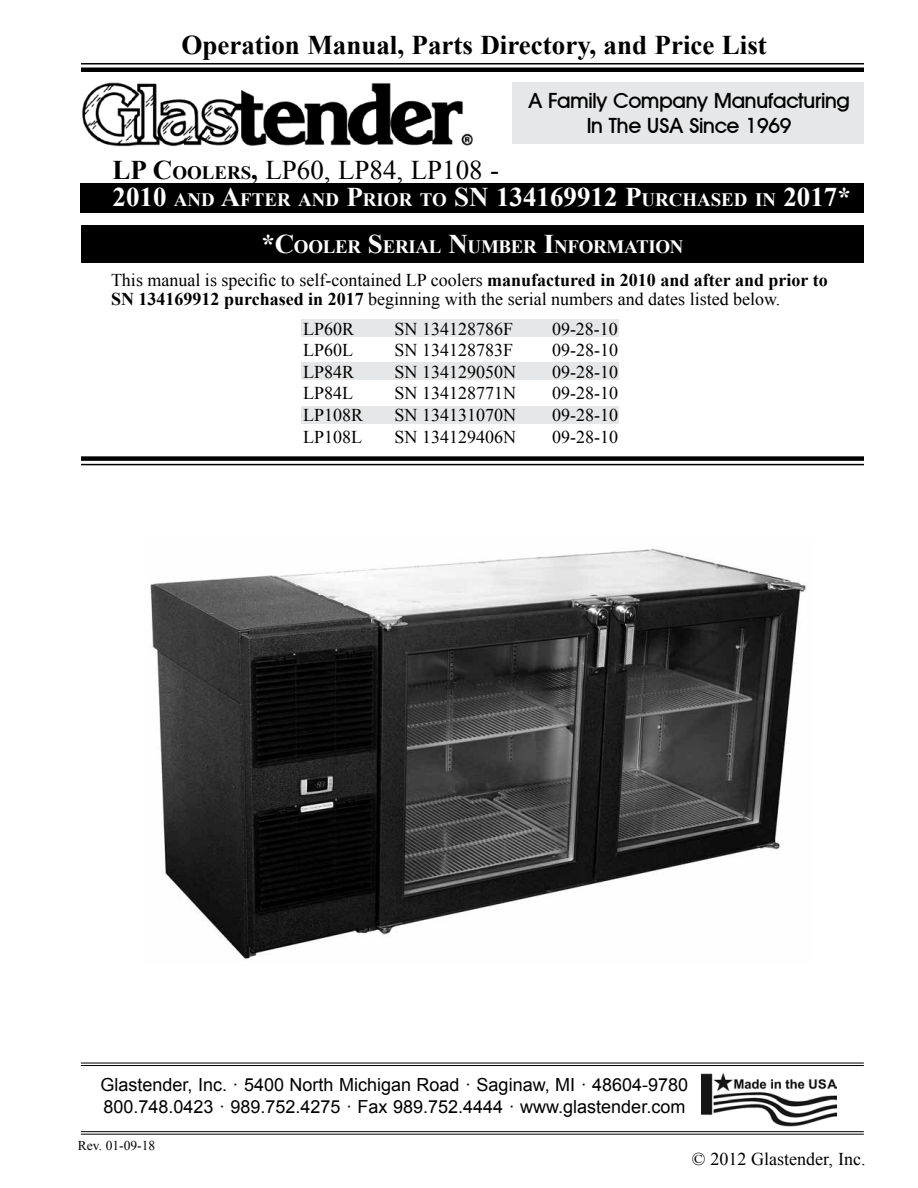
<style>
.page{position:relative;width:918px;height:1188px;background:#fff}
.page>*{position:absolute;margin:0;border:0;box-sizing:border-box;transform-origin:0 0}
.t1{font:700 27px "Times New Roman";color:#000}
.t2{font:27px "Times New Roman";color:#000}
.t3{font:21px/25.2px "Avantage Medium Normal";color:#000;text-align:center}
.t4{font:700 18.9px "Times New Roman";letter-spacing:-.015em;color:#fff}
.t5{font:18px/19.5px "Times New Roman";color:#000}
.t6{font:18px/21.8px "Arial";color:#000}
.t7{font:13.5px "Times New Roman";color:#000}
.s1{font-weight:700}
.s2{font-weight:700;font-size:18.9px}
.s3{font-size:27px}
</style>
<div class="page">
<img style="left:150px;top:549px;width:656px;height:412px">
<div style="left:81px;top:183px;width:783px;height:30px;background:#000"></div>
<hr style="left:81px;top:63px;width:783px;height:2px;background:#000">
<hr style="left:81px;top:68px;width:783px;height:4px;background:#000">
<div style="left:81px;top:456px;width:783px;height:5px;background:#000"></div>
<hr style="left:81px;top:464px;width:783px;height:1px;background:#000">
<div style="left:301px;top:319px;width:317px;height:18px;background:#e6e7e8"></div>
<div style="left:301px;top:362px;width:317px;height:18px;background:#e6e7e8"></div>
<div style="left:301px;top:406px;width:317px;height:18px;background:#e6e7e8"></div>
<div style="left:81px;top:225px;width:783px;height:38px;background:#000"></div>
<hr style="left:81px;top:1063px;width:783px;height:1px;background:#000">
<hr style="left:81px;top:1065px;width:783px;height:1px;background:#000">
<hr style="left:81px;top:1131px;width:783px;height:1px;background:#000">
<hr style="left:81px;top:1134px;width:783px;height:1px;background:#000">
<img style="left:702px;top:1073px;width:135px;height:54px">
<div style="left:512px;top:83px;width:352px;height:61px;background:#e6e7e8"></div>
<img style="left:82px;top:82px;width:391px;height:65px">
<h1 class="t1" style="left:181px;top:27px;width:587px">Operation Manual, Parts Directory, and Price List</h1>
<p class="t3" style="left:528px;top:87px;width:323px">A Family Company Manufacturing<br>In The USA Since 1969</p>
<h1 class="t2" style="left:112px;top:152px;width:388px"><span class="s1">LP C</span><span class="s2">OOLERS</span><span class="s1">,</span> LP60, LP84, LP108 -</h1>
<p class="t4" style="left:112px;top:187px;width:740px"><span class="s3">2010</span> AND <span class="s3">A</span>FTER AND <span class="s3">P</span>RIOR TO <span class="s3">SN 134169912 P</span>URCHASED IN <span class="s3">2017*</span></p>
<p class="t4" style="left:261px;top:233px;width:423px"><span class="s3">*C</span>OOLER <span class="s3">S</span>ERIAL <span class="s3">N</span>UMBER <span class="s3">I</span>NFORMATION</p>
<p class="t5" style="left:111px;top:270px;width:718px">This manual is specific to self-contained LP coolers <span class="s1">manufactured in 2010 and after and prior to<br>SN 134169912 purchased in 2017</span> beginning with the serial numbers and dates listed below.</p>
<p class="t5" style="left:303px;top:319px;width:53px">LP60R</p>
<p class="t5" style="left:394px;top:319px;width:120px">SN 134128786F</p>
<p class="t5" style="left:552px;top:319px;width:67px">09-28-10</p>
<p class="t5" style="left:303px;top:340px;width:52px">LP60L</p>
<p class="t5" style="left:395px;top:340px;width:120px">SN 134128783F</p>
<p class="t5" style="left:552px;top:340px;width:67px">09-28-10</p>
<p class="t5" style="left:303px;top:362px;width:53px">LP84R</p>
<p class="t5" style="left:395px;top:362px;width:123px">SN 134129050N</p>
<p class="t5" style="left:552px;top:362px;width:67px">09-28-10</p>
<p class="t5" style="left:303px;top:383px;width:52px">LP84L</p>
<p class="t5" style="left:395px;top:383px;width:123px">SN 134128771N</p>
<p class="t5" style="left:552px;top:383px;width:67px">09-28-10</p>
<p class="t5" style="left:303px;top:405px;width:62px">LP108R</p>
<p class="t5" style="left:395px;top:405px;width:123px">SN 134131070N</p>
<p class="t5" style="left:552px;top:405px;width:67px">09-28-10</p>
<p class="t5" style="left:303px;top:427px;width:61px">LP108L</p>
<p class="t5" style="left:395px;top:427px;width:123px">SN 134129406N</p>
<p class="t5" style="left:552px;top:427px;width:67px">09-28-10</p>
<p class="t6" style="left:100px;top:1074px;width:589px">Glastender, Inc. · 5400 North Michigan Road · Saginaw, MI · 48604-9780<br>800.748.0423 · 989.752.4275 · Fax 989.752.4444 · www.glastender.com</p>
<p class="t7" style="left:78px;top:1137px;width:79px">Rev. 01-09-18</p>
<p class="t5" style="left:692px;top:1148px;width:175px">© 2012 Glastender, Inc.</p>
</div>
